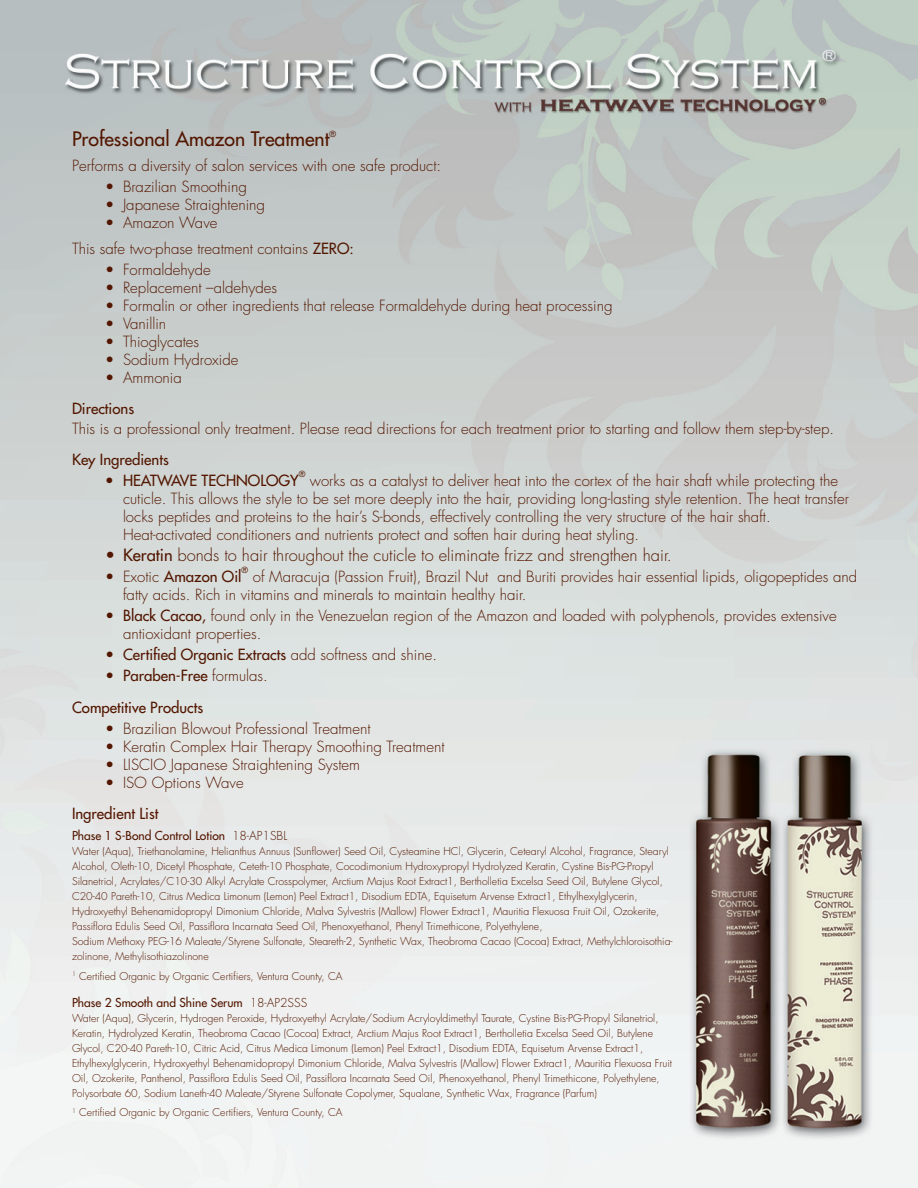
<style>
.page{position:relative;width:918px;height:1188px;background:#fff}
.page>*{position:absolute;margin:0;border:0;box-sizing:border-box;transform-origin:0 0}
.t1{font:19.5px "Futura";color:#531600}
.t2{font:300 16.5px "Futura Std";color:#531600}
.t3{font:300 15px/18px "Futura Std";color:#531600}
.t4{font:15px "Futura";color:#531600}
.t5{font:12px "Futura";color:#531600}
.Plain_Text{font:300 10.5px/15px "Futura Std";color:#531600}
.t6{font:8.25px "Futura";color:#531600}
.s1{font-family:"Futura";font-weight:400}
.s2{font-family:"Futura Std";font-weight:300}
</style>
<div class="page">
<img style="left:0;top:0;width:918px;height:1188px">
<p class="t1" style="left:72px;top:126px;width:259px">Professional Amazon Treatment</p>
<p class="t6" style="left:329px;top:129px;width:8px">®</p>
<p class="t3" style="left:72px;top:157px;width:371px">Performs a diversity of salon services with one safe product:</p>
<p class="t3" style="left:105px;top:178px;width:143px">• Brazilian Smoothing</p>
<p class="t3" style="left:105px;top:196px;width:162px">• Japanese Straightening</p>
<p class="t3" style="left:105px;top:214px;width:114px">• Amazon Wave</p>
<p class="t3" style="left:72px;top:240px;width:283px">This safe two-phase treatment contains <span class="s1">ZERO:</span></p>
<p class="t3" style="left:105px;top:261px;width:107px">• Formaldehyde</p>
<p class="t3" style="left:105px;top:279px;width:174px">• Replacement –aldehydes</p>
<p class="t3" style="left:105px;top:297px;width:509px">• Formalin or other ingredients that release Formaldehyde during heat processing</p>
<p class="t3" style="left:105px;top:315px;width:63px">• Vanillin</p>
<p class="t3" style="left:105px;top:333px;width:96px">• Thioglycates</p>
<p class="t3" style="left:105px;top:351px;width:135px">• Sodium Hydroxide</p>
<p class="t3" style="left:105px;top:369px;width:78px">• Ammonia</p>
<p class="t4" style="left:72px;top:399px;width:64px">Directions</p>
<p class="t3" style="left:72px;top:420px;width:764px">This is a professional only treatment. Please read directions for each treatment prior to starting and follow them step-by-step.</p>
<p class="t4" style="left:72px;top:450px;width:98px">Key Ingredients</p>
<p class="t4" style="left:105px;top:471px;width:195px">• HEATWAVE TECHNOLOGY</p>
<p class="t6" style="left:299px;top:469px;width:8px">®</p>
<p class="t3" style="left:123px;top:472px;width:727px;text-indent:187px">works as a catalyst to deliver heat into the cortex of the hair shaft while protecting the cuticle. This allows the style to be set more deeply into the hair, providing long-lasting style retention. The heat transfer locks peptides and proteins to the hair’s S-bonds, effectively controlling the very structure of the hair shaft.<br>Heat-activated conditioners and nutrients protect and soften hair during heat styling.</p>
<p class="t2" style="left:105px;top:545px;width:569px">• <span class="s1">Keratin</span> bonds to hair throughout the cuticle to eliminate frizz and strengthen hair.</p>
<p class="t4" style="left:105px;top:567px;width:138px"><span class="s2">• Exotic</span> Amazon Oil</p>
<p class="t6" style="left:242px;top:565px;width:8px">®</p>
<p class="t3" style="left:123px;top:568px;width:736px;text-indent:130px">of Maracuja (Passion Fruit), Brazil Nut and Buriti provides hair essential lipids, oligopeptides and fatty acids. Rich in vitamins and minerals to maintain healthy hair.</p>
<p class="t3" style="left:123px;top:607px;width:715px;text-indent:-18px">• <span class="s1">Black Cacao,</span> found only in the Venezuelan region of the Amazon and loaded with polyphenols, provides extensive antioxidant properties.</p>
<p class="t4" style="left:105px;top:645px;width:334px"><span class="s2">•</span> Certified Organic Extracts <span class="s2">add softness and shine.</span></p>
<p class="t4" style="left:105px;top:666px;width:164px"><span class="s2">•</span> Paraben-Free <span class="s2">formulas.</span></p>
<p class="t4" style="left:72px;top:698px;width:133px">Competitive Products</p>
<p class="t3" style="left:105px;top:720px;width:267px">• Brazilian Blowout Professional Treatment</p>
<p class="t3" style="left:105px;top:738px;width:341px">• Keratin Complex Hair Therapy Smoothing Treatment</p>
<p class="t3" style="left:105px;top:756px;width:257px">• LISCIO Japanese Straightening System</p>
<p class="t3" style="left:105px;top:774px;width:140px">• ISO Options Wave</p>
<p class="t4" style="left:72px;top:804px;width:88px">Ingredient List</p>
<p class="t5" style="left:72px;top:828px;width:217px">Phase 1 S-Bond Control Lotion <span class="s2">18-AP1SBL</span></p>
<p class="Plain_Text" style="left:72px;top:844px;width:598px">Water (Aqua), Triethanolamine, Helianthus Annuus (Sunflower) Seed Oil, Cysteamine HCl, Glycerin, Cetearyl Alcohol, Fragrance, Stearyl Alcohol, Oleth-10, Dicetyl Phosphate, Ceteth-10 Phosphate, Cocodimonium Hydroxypropyl Hydrolyzed Keratin, Cystine Bis-PG-Propyl Silanetriol, Acrylates/C10-30 Alkyl Acrylate Crosspolymer, Arctium Majus Root Extract1, Bertholletia Excelsa Seed Oil, Butylene Glycol, C20-40 Pareth-10, Citrus Medica Limonum (Lemon) Peel Extract1, Disodium EDTA, Equisetum Arvense Extract1, Ethylhexylglycerin, Hydroxyethyl Behenamidopropyl Dimonium Chloride, Malva Sylvestris (Mallow) Flower Extract1, Mauritia Flexuosa Fruit Oil, Ozokerite, Passiflora Edulis Seed Oil, Passiflora Incarnata Seed Oil, Phenoxyethanol, Phenyl Trimethicone, Polyethylene,</p>
<p class="Plain_Text" style="left:72px;top:934px;width:602px">Sodium Methoxy PEG-16 Maleate/Styrene Sulfonate, Steareth-2, Synthetic Wax, Theobroma Cacao (Cocoa) Extract, Methylchloroisothia&shy;zolinone, Methylisothiazolinone</p>
<p class="Plain_Text" style="left:72px;top:969px;width:272px"><sup>1</sup> Certified Organic by Organic Certifiers, Ventura County, CA</p>
<p class="t5" style="left:72px;top:995px;width:237px">Phase 2 Smooth and Shine Serum <span class="s2">18-AP2SSS</span></p>
<p class="Plain_Text" style="left:72px;top:1011px;width:602px">Water (Aqua), Glycerin, Hydrogen Peroxide, Hydroxyethyl Acrylate/Sodium Acryloyldimethyl Taurate, Cystine Bis-PG-Propyl Silanetriol, Keratin, Hydrolyzed Keratin, Theobroma Cacao (Cocoa) Extract, Arctium Majus Root Extract1, Bertholletia Excelsa Seed Oil, Butylene Glycol, C20-40 Pareth-10, Citric Acid, Citrus Medica Limonum (Lemon) Peel Extract1, Disodium EDTA, Equisetum Arvense Extract1, Ethylhexylglycerin, Hydroxyethyl Behenamidopropyl Dimonium Chloride, Malva Sylvestris (Mallow) Flower Extract1, Mauritia Flexuosa Fruit Oil, Ozokerite, Panthenol, Passiflora Edulis Seed Oil, Passiflora Incarnata Seed Oil, Phenoxyethanol, Phenyl Trimethicone, Polyethylene, Polysorbate 60, Sodium Laneth-40 Maleate/Styrene Sulfonate Copolymer, Squalane, Synthetic Wax, Fragrance (Parfum)</p>
<p class="Plain_Text" style="left:72px;top:1105px;width:272px"><sup>1</sup> Certified Organic by Organic Certifiers, Ventura County, CA</p>
</div>
